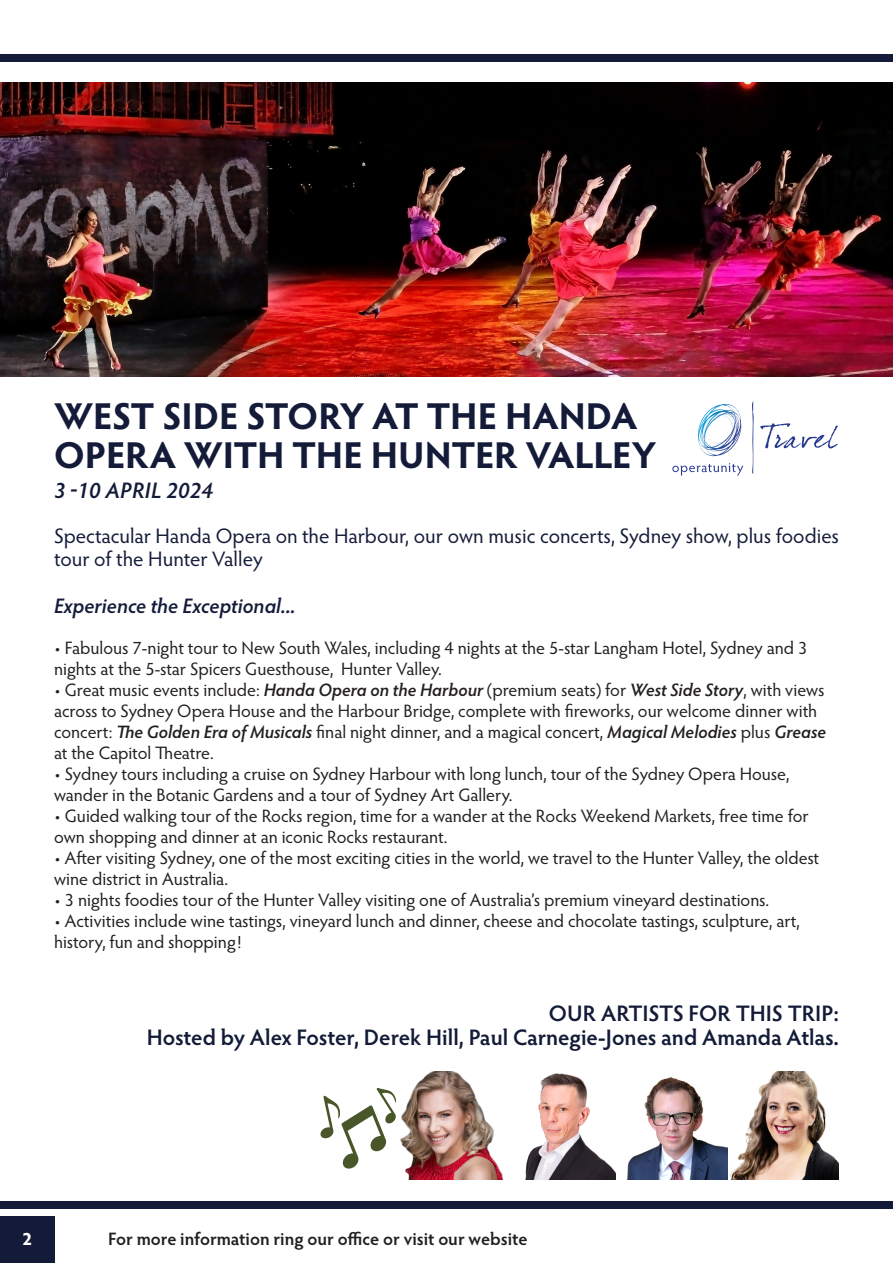
<style>
.page{position:relative;width:893px;height:1263px;background:#fff}
.page>*{position:absolute;margin:0;border:0;box-sizing:border-box;transform-origin:0 0}
.t1{font:700 37.5px "Hypatia Sans Pro";letter-spacing:-.005em;color:#131b38}
.t2{font:600 22.5px "Hypatia Sans Pro";letter-spacing:-.005em;color:#131b37}
.t3{font:italic 600 22.5px "Hypatia Sans Pro";letter-spacing:.015em;color:#131b38}
.t4{font:21px/22.5px "Hypatia Sans Pro";color:#131b38}
.t5{font:italic 600 21px "Hypatia Sans Pro";color:#131b38}
.t6{font:18px/21px "Hypatia Sans Pro";color:#231f20}
.t7{font:600 18px "Hypatia Sans Pro";color:#231f20}
.t8{font:700 18px "Hypatia Sans Pro";color:#fff}
.s1{font-weight:600;font-style:italic}
</style>
<div class="page">
<div style="left:0;top:1202px;width:893px;height:7px;background:#131b38"></div>
<div style="left:0;top:1216px;width:54px;height:47px;background:#131b38"></div>
<img style="left:627px;top:1077px;width:100px;height:102px">
<img style="left:731px;top:1071px;width:108px;height:108px">
<img style="left:525px;top:1073px;width:90px;height:106px">
<svg style="left:320px;top:1088px;width:76px;height:81px"></svg>
<svg style="left:760px;top:423px;width:78px;height:25px"></svg>
<svg style="left:698px;top:404px;width:43px;height:52px"></svg>
<svg style="left:752px;top:401px;width:2px;height:73px"></svg>
<svg style="left:672px;top:463px;width:71px;height:13px"></svg>
<div style="left:0;top:54px;width:893px;height:7px;background:#131b38"></div>
<img style="left:396px;top:1071px;width:106px;height:108px">
<img style="left:0;top:83px;width:893px;height:293px">
<p class="t1" style="left:54px;top:390px;width:585px">WEST SIDE STORY AT THE HANDA</p>
<p class="t1" style="left:54px;top:429px;width:604px">OPERA WITH THE HUNTER VALLEY</p>
<p class="t3" style="left:54px;top:475px;width:160px">3 -10 APRIL 2024</p>
<p class="t4" style="left:54px;top:524px;width:786px">Spectacular Handa Opera on the Harbour, our own music concerts, Sydney show, plus foodies tour of the Hunter Valley</p>
<p class="t5" style="left:54px;top:592px;width:243px">Experience the Exceptional...</p>
<p class="t6" style="left:54px;top:636px;width:755px">• Fabulous 7-night tour to New South Wales, including 4 nights at the 5-star Langham Hotel, Sydney and 3 nights at the 5-star Spicers Guesthouse, Hunter Valley.</p>
<p class="t6" style="left:54px;top:678px;width:774px">• Great music events include: <span class="s1">Handa Opera on the Harbour</span> (premium seats) for <span class="s1">West Side Story</span>, with views across to Sydney Opera House and the Harbour Bridge, complete with fireworks, our welcome dinner with concert: <span class="s1">The Golden Era of Musicals</span> final night dinner, and a magical concert, <span class="s1">Magical Melodies</span> plus <span class="s1">Grease </span>at the Capitol Theatre.</p>
<p class="t6" style="left:54px;top:762px;width:737px">• Sydney tours including a cruise on Sydney Harbour with long lunch, tour of the Sydney Opera House, wander in the Botanic Gardens and a tour of Sydney Art Gallery.</p>
<p class="t6" style="left:54px;top:804px;width:756px">• Guided walking tour of the Rocks region, time for a wander at the Rocks Weekend Markets, free time for own shopping and dinner at an iconic Rocks restaurant.</p>
<p class="t6" style="left:54px;top:846px;width:767px">• After visiting Sydney, one of the most exciting cities in the world, we travel to the Hunter Valley, the oldest wine district in Australia.</p>
<p class="t6" style="left:54px;top:888px;width:717px">• 3 nights foodies tour of the Hunter Valley visiting one of Australia’s premium vineyard destinations.</p>
<p class="t6" style="left:54px;top:909px;width:747px">• Activities include wine tastings, vineyard lunch and dinner, cheese and chocolate tastings, sculpture, art, history, fun and shopping!</p>
<p class="t2" style="left:549px;top:998px;width:292px">OUR ARTISTS FOR THIS TRIP:</p>
<p class="t2" style="left:147px;top:1022px;width:694px">Hosted by Alex Foster, Derek Hill, Paul Carnegie-Jones and Amanda Atlas.</p>
<p class="t8" style="left:22px;top:1225px;width:11px">2</p>
<p class="t7" style="left:108px;top:1226px;width:421px">For more information ring our office or visit our website</p>
</div>
